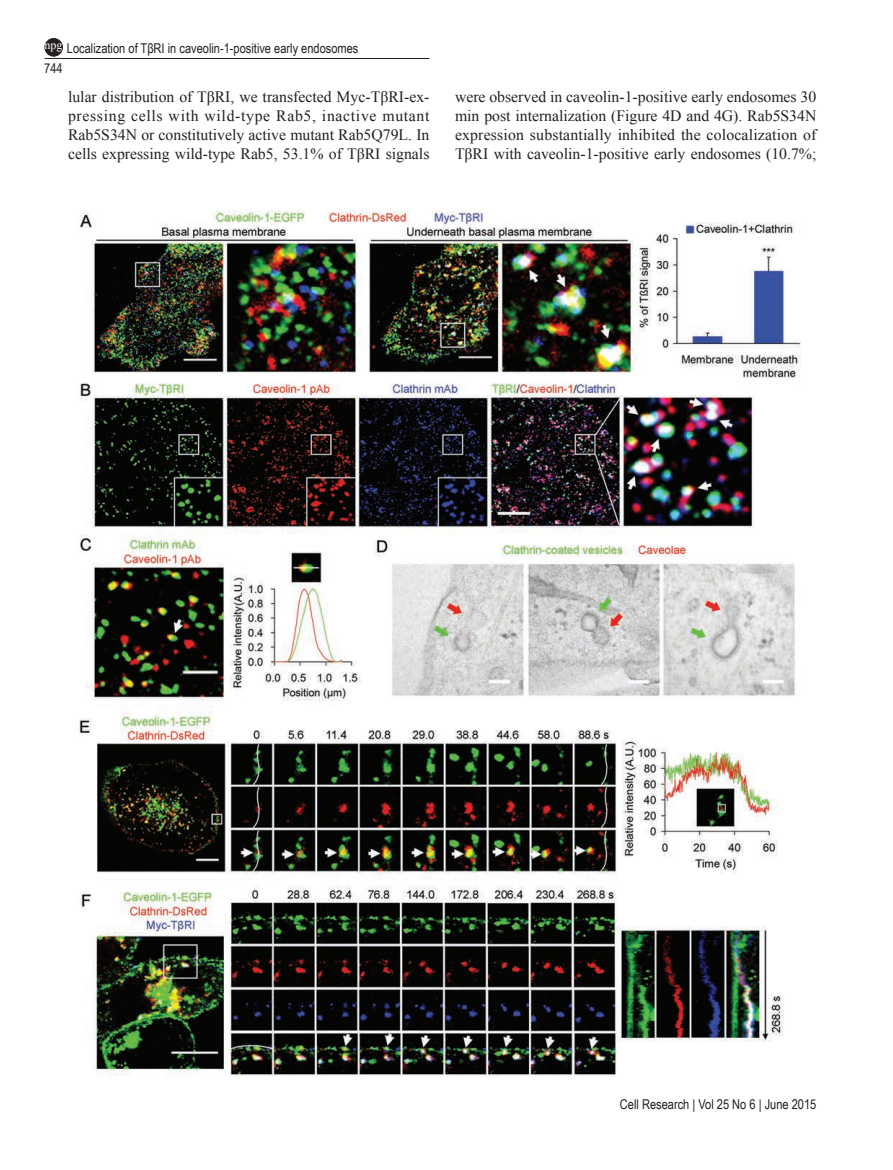
<style>
.page{position:relative;width:893px;height:1170px;background:#fff}
.page>*{position:absolute;margin:0;border:0;box-sizing:border-box;transform-origin:0 0}
.t1{font:15.75px/18.8px "Times New Roman";color:#231f20;text-align:justify}
.t2{font:13.5px "Arial Narrow";color:#231f20}
.t3{font:12px "Times New Roman";color:#fff}
</style>
<div class="page">
<hr style="left:45px;top:58px;width:384px;height:1px;background:#231f20">
<div style="left:45px;top:38px;width:17px;height:18px;background:#231f20;border-radius:50%"></div>
<div style="left:45px;top:38px;width:18px;height:18px;border:1px solid #231f20;border-radius:50%"></div>
<img style="left:79px;top:210px;width:722px;height:867px">
<p class="t2" style="left:67px;top:39px;width:293px">Localization of TβRI in caveolin-1-positive early endosomes</p>
<p class="t3" style="left:45px;top:37px;width:20px">npg</p>
<p class="t2" style="left:44px;top:58px;width:20px">744</p>
<p class="t1" style="left:68px;top:87px;width:363px">lular distribution of TβRI, we transfected Myc-TβRI-ex&shy;pressing cells with wild-type Rab5, inactive mutant Rab5S34N or constitutively active mutant Rab5Q79L. In cells expressing wild-type Rab5, 53.1% of TβRI signals</p>
<p class="t1" style="left:455px;top:87px;width:363px">were observed in caveolin-1-positive early endosomes 30 min post internalization (Figure 4D and 4G). Rab5S34N expression substantially inhibited the colocalization of TβRI with caveolin-1-positive early endosomes (10.7%;</p>
<p class="t2" style="left:620px;top:1094px;width:198px">Cell Research | Vol 25 No 6 | June 2015</p>
</div>
